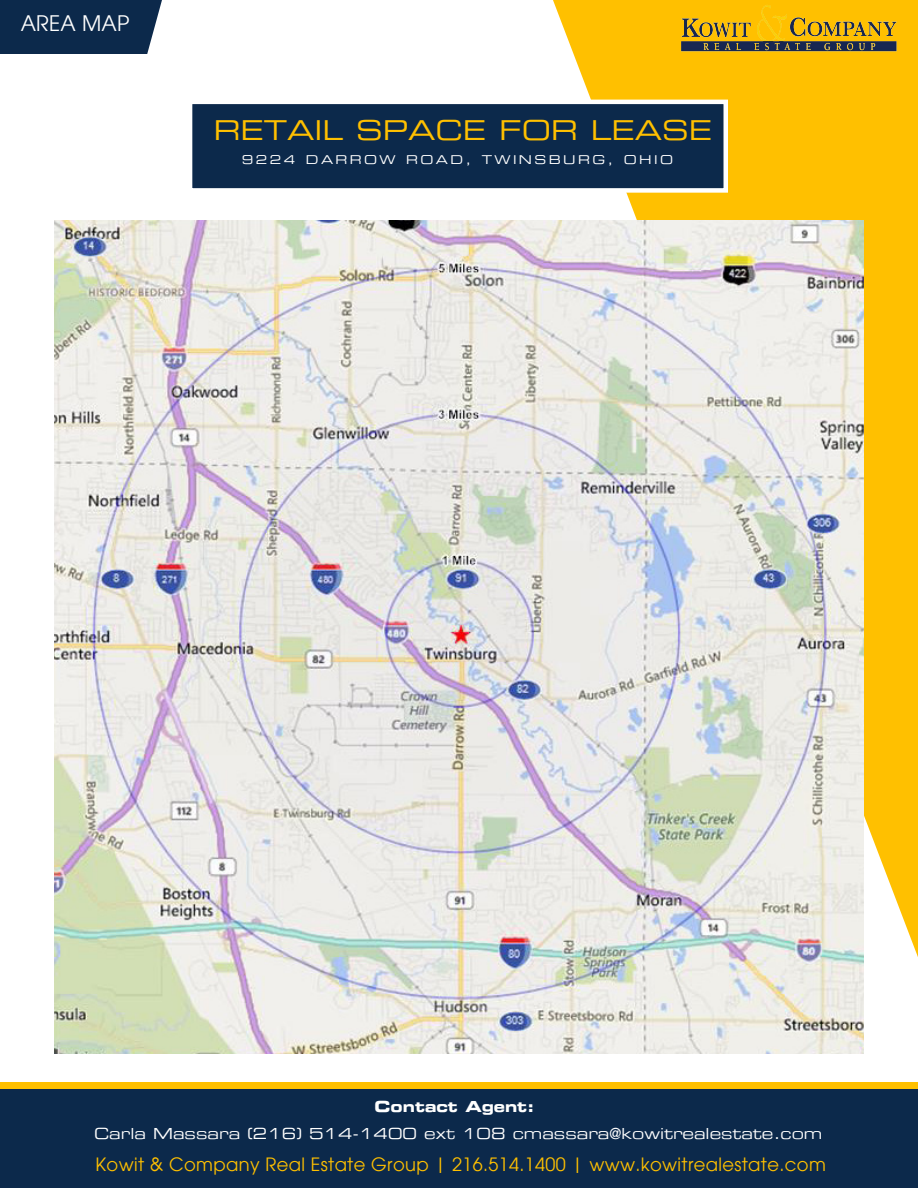
<style>
.page{position:relative;width:918px;height:1188px;background:#fff}
.page>*{position:absolute;margin:0;border:0;box-sizing:border-box;transform-origin:0 0}
.t1{font:27px "Eurostile Extended Two";color:#ffc000}
.t2{font:21px "Avant Garde";letter-spacing:.005em;color:#fff}
.t3{font:18px "Avant Garde";letter-spacing:.02em;color:#ffc000}
.t4{font:15px "Eurostile Extended Two";color:#fff}
.t5{font:15px "Eurostile Bold Extended Two";color:#fff}
.t6{font:12px "Eurostile Extended Two";letter-spacing:.2em;color:#fff}
</style>
<div class="page">
<div style="left:0;top:1086px;width:918px;height:102px;background:#0c294b"></div>
<div style="left:0;top:0;width:162px;height:54px;background:#0c294b"></div>
<svg style="left:553px;top:0;width:365px;height:957px;background:#ffc618"></svg>
<div style="left:188px;top:100px;width:540px;height:93px;background:#0c294b;border:4px solid #fff"></div>
<img style="left:672px;top:0;width:233px;height:66px">
<img style="left:54px;top:220px;width:810px;height:834px">
<div style="left:1px;top:1082px;width:917px;height:7px;background:#ffc000"></div>
<p class="t2" style="left:21px;top:11px;width:110px">AREA MAP</p>
<p class="t1" style="left:214px;top:112px;width:500px">RETAIL SPACE FOR LEASE</p>
<p class="t6" style="left:242px;top:151px;width:433px">9224 DARROW ROAD, TWINSBURG, OHIO</p>
<p class="t5" style="left:375px;top:1096px;width:162px">Contact Agent:</p>
<p class="t4" style="left:94px;top:1124px;width:730px">Carla Massara (216) 514-1400 ext 108 cmassara@kowitrealestate.com</p>
<p class="t3" style="left:96px;top:1154px;width:732px">Kowit &amp; Company Real Estate Group | 216.514.1400 | www.kowitrealestate.com</p>
</div>
